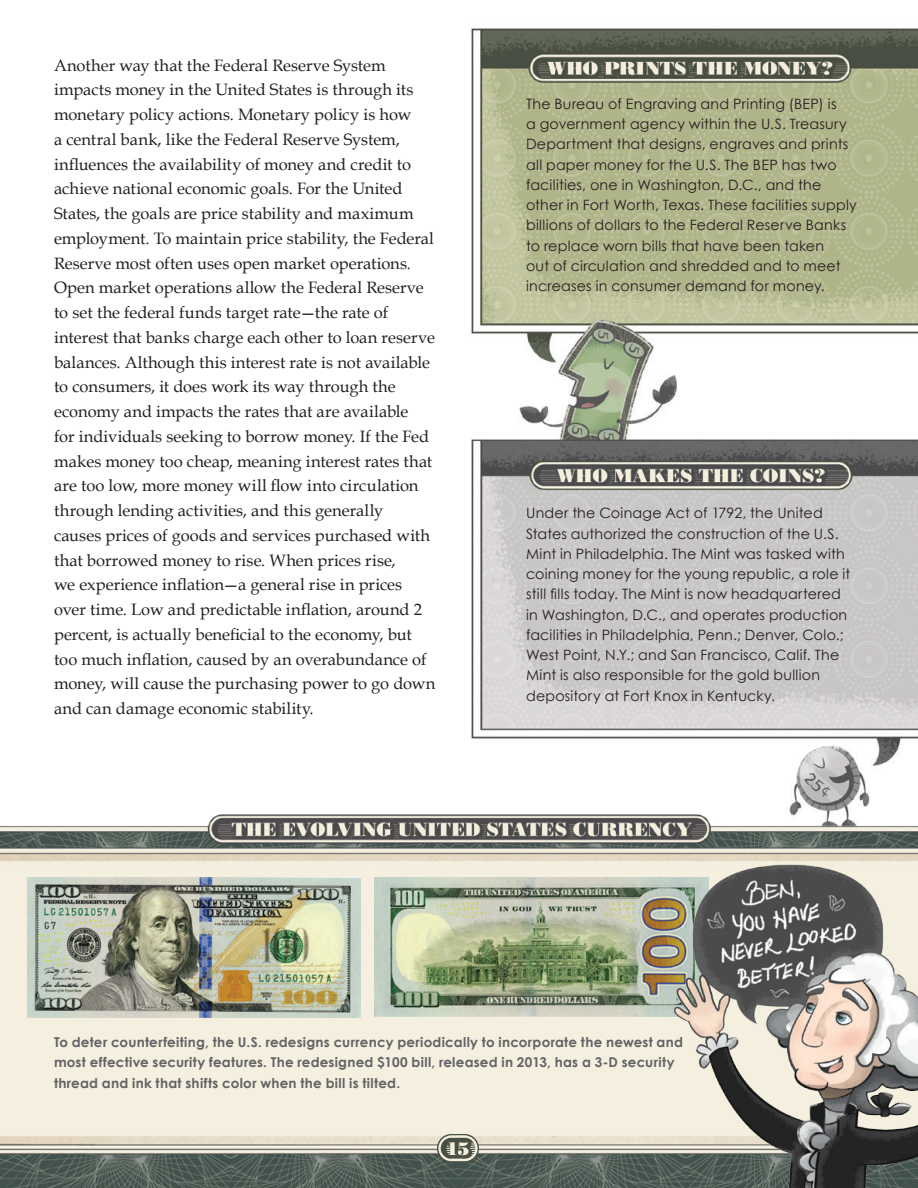
<style>
.page{position:relative;width:918px;height:1188px;background:#fff}
.page>*{position:absolute;margin:0;border:0;box-sizing:border-box;transform-origin:0 0}
.t1{font:18px "Bodoni Std Poster";color:#f4f0de}
.Text{font:16.5px/24.8px "Book Antiqua";color:#231f20}
.sidebar_text{font:14.25px/20.2px "Century Gothic";letter-spacing:.015em;color:#231f20}
.EvolvingText{font:700 13.5px/20.2px "Century Gothic";letter-spacing:.02em;color:#636366}
</style>
<div class="page">
<img style="left:471px;top:28px;width:447px;height:784px">
<img style="left:0;top:812px;width:918px;height:376px">
<svg style="left:437px;top:1134px;width:42px;height:29px"></svg>
<img style="left:27px;top:878px;width:333px;height:140px">
<img style="left:375px;top:877px;width:257px;height:140px">
<img style="left:632px;top:828px;width:286px;height:360px">
<p class="Text" style="left:54px;top:53px;width:383px">Another way that the Federal Reserve System impacts money in the United States is through its monetary policy actions. Monetary policy is how<br>a central bank, like the Federal Reserve System, influences the availability of money and credit to achieve national economic goals. For the United States, the goals are price stability and maximum employment. To maintain price stability, the Federal Reserve most often uses open market operations.<br>Open market operations allow the Federal Reserve to set the federal funds target rate—the rate of interest that banks charge each other to loan reserve balances. Although this interest rate is not available to consumers, it does work its way through the economy and impacts the rates that are available<br>for individuals seeking to borrow money. If the Fed makes money too cheap, meaning interest rates that are too low, more money will flow into circulation through lending activities, and this generally<br>causes prices of goods and services purchased with that borrowed money to rise. When prices rise,<br>we experience inflation—a general rise in prices over time. Low and predictable inflation, around 2 percent, is actually beneficial to the economy, but too much inflation, caused by an overabundance of money, will cause the purchasing power to go down and can damage economic stability.</p>
<p class="sidebar_text" style="left:526px;top:93px;width:332px">The Bureau of Engraving and Printing (BEP) is<br>a government agency within the U.S. Treasury Department that designs, engraves and prints all paper money for the U.S. The BEP has two facilities, one in Washington, D.C., and the other in Fort Worth, Texas. These facilities supply billions of dollars to the Federal Reserve Banks to replace worn bills that have been taken<br>out of circulation and shredded and to meet increases in consumer demand for money.</p>
<p class="sidebar_text" style="left:526px;top:503px;width:326px">Under the Coinage Act of 1792, the United States authorized the construction of the U.S.<br>Mint in Philadelphia. The Mint was tasked with coining money for the young republic, a role it still fills today. The Mint is now headquartered in Washington, D.C., and operates production facilities in Philadelphia, Penn.; Denver, Colo.; West Point, N.Y.; and San Francisco, Calif. The Mint is also responsible for the gold bullion depository at Fort Knox in Kentucky.</p>
<p class="EvolvingText" style="left:54px;top:1032px;width:631px">To deter counterfeiting, the U.S. redesigns currency periodically to incorporate the newest and most effective security features. The redesigned $100 bill, released in 2013, has a 3-D security thread and ink that shifts color when the bill is tilted.</p>
<p class="t1" style="left:447px;top:1138px;width:24px">15</p>
</div>
